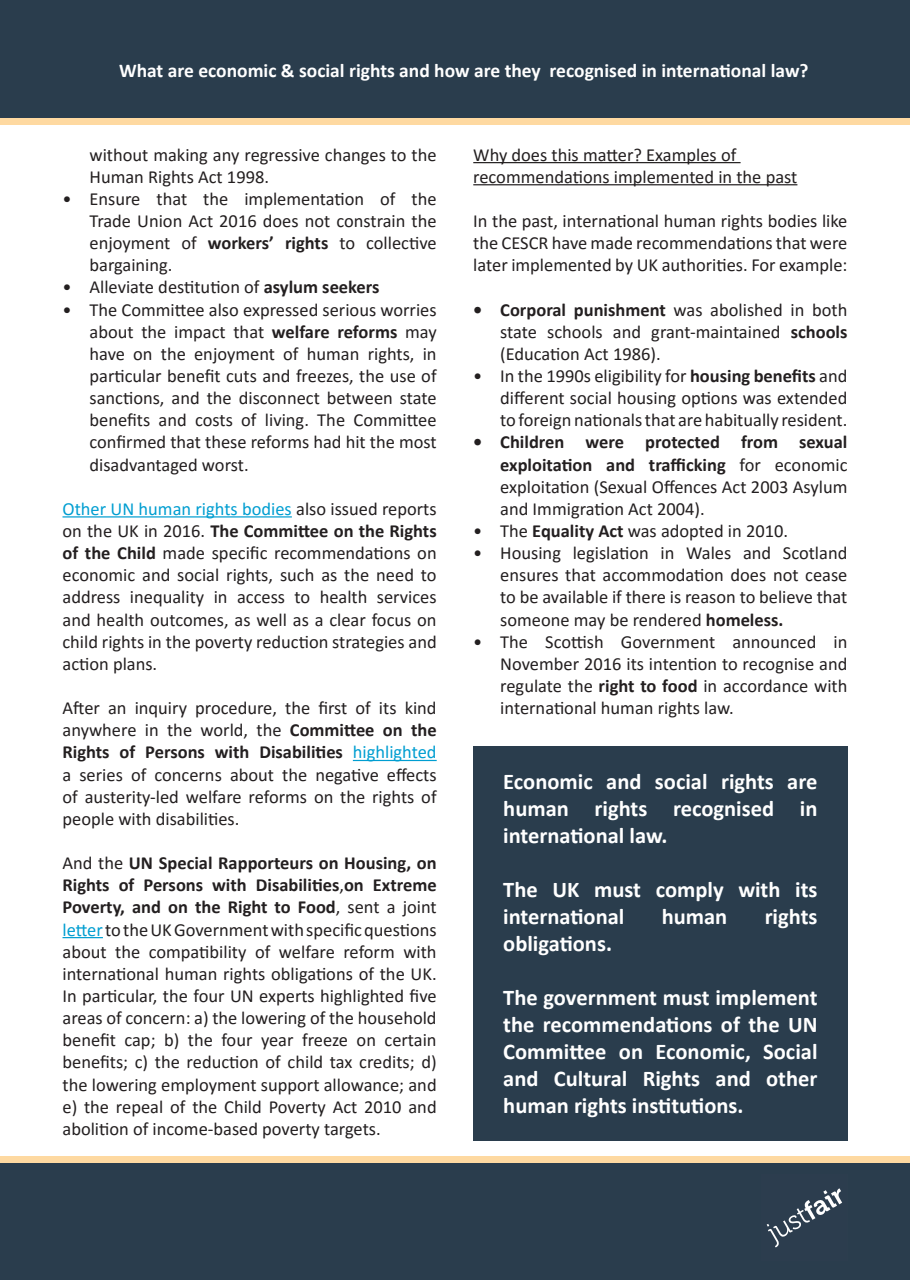
<style>
.page{position:relative;width:910px;height:1280px;background:#fff}
.page>*{position:absolute;margin:0;border:0;box-sizing:border-box;transform-origin:0 0}
.t1{font:700 22.5px/27px "Calibri";color:#fff;text-align:justify}
.t2{font:700 19.5px "Calibri";color:#fff}
.t3{font:18.45px/22.2px "Calibri";color:#231f20;text-align:justify}
.s1{font-weight:700}
.s2{color:#009ed1}
</style>
<div class="page">
<div style="left:473px;top:746px;width:374px;height:395px;background:#2a3d4d"></div>
<hr style="left:63px;top:516px;width:229px;height:1px;background:#009ed1">
<hr style="left:353px;top:760px;width:84px;height:1px;background:#009ed1">
<hr style="left:63px;top:937px;width:40px;height:1px;background:#009ed1">
<hr style="left:473px;top:162px;width:268px;height:1px;background:#231f20">
<hr style="left:473px;top:184px;width:324px;height:1px;background:#231f20">
<div style="left:0;top:1157px;width:910px;height:123px;background:#2a3d4d"></div>
<img style="left:766px;top:1188px;width:76px;height:60px">
<div style="left:0;top:0;width:910px;height:123px;background:#2a3d4d"></div>
<div style="left:0;top:1157px;width:910px;height:6px;background:#fed9a1"></div>
<div style="left:0;top:118px;width:910px;height:6px;background:#fed9a1"></div>
<p class="t2" style="left:119px;top:57px;width:691px">What are economic &amp; social rights and how are they recognised in international law?</p>
<p class="t3" style="left:90px;top:143px;width:349px">without making any regressive changes to the<br>Human Rights Act 1998.</p>
<p class="t3" style="left:90px;top:187px;width:349px;text-indent:-27px">• Ensure that the implementation of the Trade Union Act 2016 does not constrain the enjoyment of <span class="s1">workers’ rights</span> to collective bargaining.</p>
<p class="t3" style="left:63px;top:276px;width:319px">• Alleviate destitution of <span class="s1">asylum seekers</span></p>
<p class="t3" style="left:90px;top:298px;width:349px;text-indent:-27px">• The Committee also expressed serious worries about the impact that <span class="s1">welfare reforms</span> may have on the enjoyment of human rights, in particular benefit cuts and freezes, the use of sanctions, and the disconnect between state benefits and costs of living. The Committee confirmed that these reforms had hit the most disadvantaged worst.</p>
<p class="t3" style="left:62px;top:497px;width:376px"><span class="s2">Other UN human rights bodies</span> also issued reports on the UK in 2016. <span class="s1">The Committee on the Rights of the Child</span> made specific recommendations on economic and social rights, such as the need to address inequality in access to health services and health outcomes, as well as a clear focus on child rights in the poverty reduction strategies and action plans.</p>
<p class="t3" style="left:62px;top:696px;width:376px">After an inquiry procedure, the first of its kind anywhere in the world, the <span class="s1">Committee on the Rights of Persons with Disabilities</span> <span class="s2">highlighted </span>a series of concerns about the negative effects of austerity-led welfare reforms on the rights of people with disabilities.</p>
<p class="t3" style="left:62px;top:851px;width:376px">And the <span class="s1">UN Special Rapporteurs on Housing, on Rights of Persons with Disabilities</span>,<span class="s1">on Extreme Poverty, and on the Right to Food</span>, sent a joint <span class="s2">letter</span> to the UK Government with specific questions about the compatibility of welfare reform with international human rights obligations of the UK.<br>In particular, the four UN experts highlighted five areas of concern: a) the lowering of the household benefit cap; b) the four year freeze on certain benefits; c) the reduction of child tax credits; d) the lowering employment support allowance; and e) the repeal of the Child Poverty Act 2010 and abolition of income-based poverty targets.</p>
<p class="t3" style="left:473px;top:143px;width:326px">Why does this matter? Examples of recommendations implemented in the past</p>
<p class="t3" style="left:473px;top:209px;width:376px">In the past, international human rights bodies like the CESCR have made recommendations that were later implemented by UK authorities. For example:</p>
<p class="t3" style="left:500px;top:298px;width:349px;text-indent:-27px"><span class="s1">• Corporal punishment</span> was abolished in both state schools and grant-maintained <span class="s1">schools </span>(Education Act 1986).</p>
<p class="t3" style="left:500px;top:364px;width:349px;text-indent:-27px">• In the 1990s eligibility for <span class="s1">housing benefits</span> and different social housing options was extended to foreign nationals that are habitually resident.</p>
<p class="t3" style="left:500px;top:431px;width:349px;text-indent:-27px"><span class="s1">• Children were protected from sexual exploitation and trafficking</span> for economic exploitation (Sexual Offences Act 2003 Asylum and Immigration Act 2004).</p>
<p class="t3" style="left:473px;top:519px;width:316px">• The <span class="s1">Equality Act</span> was adopted in 2010.</p>
<p class="t3" style="left:500px;top:541px;width:349px;text-indent:-27px">• Housing legislation in Wales and Scotland ensures that accommodation does not cease to be available if there is reason to believe that someone may be rendered <span class="s1">homeless.</span></p>
<p class="t3" style="left:500px;top:630px;width:349px;text-indent:-27px">• The Scottish Government announced in November 2016 its intention to recognise and regulate the <span class="s1">right to food</span> in accordance with international human rights law.</p>
<p class="t1" style="left:503px;top:767px;width:316px">Economic and social rights are human rights recognised in international law.</p>
<p class="t1" style="left:503px;top:875px;width:316px">The UK must comply with its international</p>
<p class="t1" style="left:662px;top:902px;width:67px">human</p>
<p class="t1" style="left:765px;top:902px;width:54px">rights</p>
<p class="t1" style="left:503px;top:929px;width:110px">obligations.</p>
<p class="t1" style="left:503px;top:983px;width:316px">The government must implement the recommendations of the UN Committee on Economic, Social and Cultural Rights and other human rights institutions.</p>
</div>
